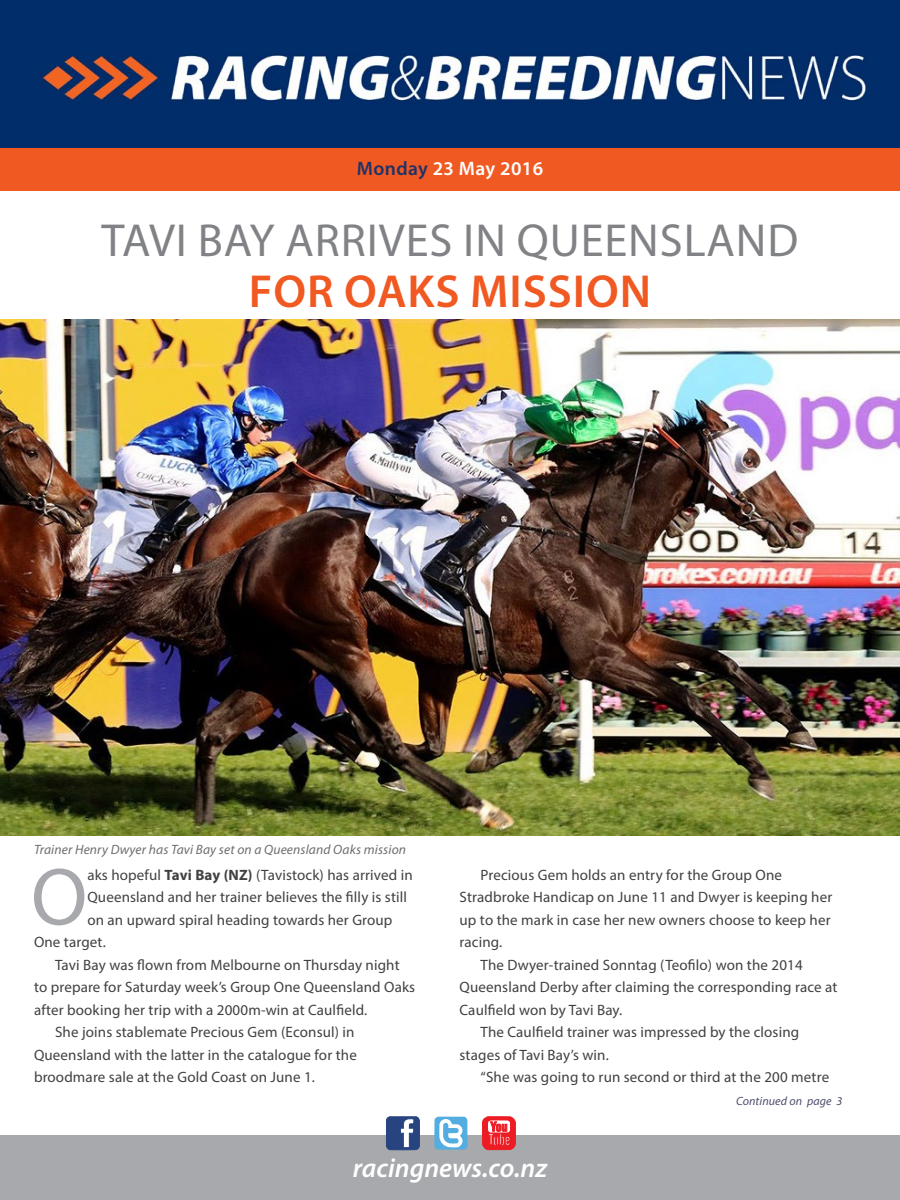
<style>
.page{position:relative;width:900px;height:1200px;background:#fff}
.page>*{position:absolute;margin:0;border:0;box-sizing:border-box;transform-origin:0 0}
.t1{font:81.75px "Myriad Pro";color:#a7a9ac}
.t2{font:46.5px "Myriad Pro";letter-spacing:.02em;color:#808285}
.t3{font:600 46.5px "Myriad Pro";letter-spacing:.02em;color:#f15922}
.t4{font:italic 600 27px "Myriad Pro";color:#fff}
.t5{font:600 19.5px "Myriad Pro";letter-spacing:.02em;color:#fff}
.t6{font:15px "Myriad Pro";letter-spacing:.01em;color:#414042}
.t7{font:italic 13.5px "Myriad Pro";letter-spacing:.01em;color:#6d6e71}
.t8{font:italic 12px "Myriad Pro";letter-spacing:.01em;color:#4d4d6b}
.s1{color:#203267}
.s2{font-weight:700}
</style>
<div class="page">
<div style="left:0;top:0;width:900px;height:159px;background:#012d6a"></div>
<img style="left:34px;top:54px;width:833px;height:49px">
<div style="left:0;top:148px;width:900px;height:43px;background:#f15922"></div>
<div style="left:0;top:1136px;width:900px;height:64px;background:#a7a9ac"></div>
<svg style="left:386px;top:1117px;width:34px;height:33px"></svg>
<svg style="left:434px;top:1117px;width:33px;height:33px"></svg>
<svg style="left:482px;top:1117px;width:34px;height:33px"></svg>
<img style="left:0;top:319px;width:900px;height:517px">
<h3 class="t5" style="left:357px;top:156px;width:188px"><span class="s1">MONDAY</span> 23 MAY 2016</h3>
<h2 class="t2" style="left:102px;top:211px;width:698px">Tavi Bay arrives in Queensland</h2>
<h2 class="t3" style="left:249px;top:262px;width:404px">FOR OAKS MISSION</h2>
<p class="t7" style="left:34px;top:841px;width:374px">Trainer Henry Dwyer has Tavi Bay set on a Queensland Oaks mission</p>
<h1 class="t1" style="left:31px;top:847px;width:58px">O</h1>
<p class="t6" style="left:87px;top:865px;width:327px">aks hopeful <span class="s2">Tavi Bay (NZ)</span> (Tavistock) has arrived in</p>
<p class="t6" style="left:87px;top:888px;width:321px">Queensland and her trainer believes the filly is still</p>
<p class="t6" style="left:87px;top:910px;width:307px">on an upward spiral heading towards her Group</p>
<p class="t6" style="left:34px;top:933px;width:73px">One target.</p>
<p class="t6" style="left:55px;top:955px;width:346px">Tavi Bay was flown from Melbourne on Thursday night</p>
<p class="t6" style="left:34px;top:978px;width:383px">to prepare for Saturday week’s Group One Queensland Oaks</p>
<p class="t6" style="left:34px;top:1000px;width:335px">after booking her trip with a 2000m-win at Caulfield.</p>
<p class="t6" style="left:55px;top:1023px;width:301px">She joins stablemate Precious Gem (Econsul) in</p>
<p class="t6" style="left:34px;top:1045px;width:324px">Queensland with the latter in the catalogue for the</p>
<p class="t6" style="left:34px;top:1068px;width:283px">broodmare sale at the Gold Coast on June 1.</p>
<p class="t6" style="left:481px;top:865px;width:303px">Precious Gem holds an entry for the Group One</p>
<p class="t6" style="left:460px;top:888px;width:374px">Stradbroke Handicap on June 11 and Dwyer is keeping her</p>
<p class="t6" style="left:460px;top:910px;width:373px">up to the mark in case her new owners choose to keep her</p>
<p class="t6" style="left:460px;top:933px;width:44px">racing.</p>
<p class="t6" style="left:481px;top:955px;width:324px">The Dwyer-trained Sonntag (Teofilo) won the 2014</p>
<p class="t6" style="left:460px;top:978px;width:379px">Queensland Derby after claiming the corresponding race at</p>
<p class="t6" style="left:460px;top:1000px;width:164px">Caulfield won by Tavi Bay.</p>
<p class="t6" style="left:481px;top:1023px;width:320px">The Caulfield trainer was impressed by the closing</p>
<p class="t6" style="left:460px;top:1045px;width:151px">stages of Tavi Bay’s win.</p>
<p class="t6" style="left:481px;top:1068px;width:350px">“She was going to run second or third at the 200 metre</p>
<p class="t8" style="left:736px;top:1094px;width:108px">Continued on page 3</p>
<h3 class="t4" style="left:353px;top:1150px;width:196px">racingnews.co.nz</h3>
</div>
